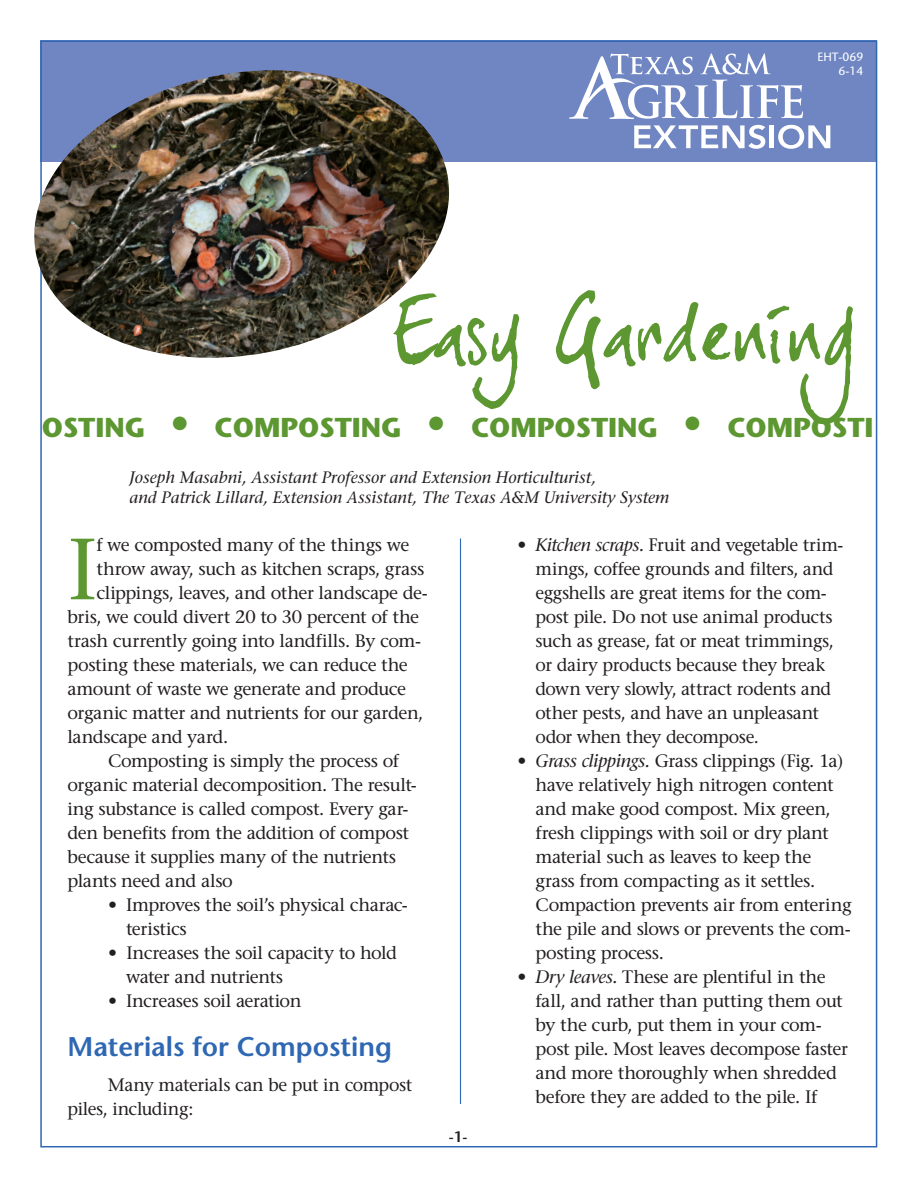
<style>
.page{position:relative;width:918px;height:1188px;background:#fff}
.page>*{position:absolute;margin:0;border:0;box-sizing:border-box;transform-origin:0 0}
.Paragraf_indent{font:86.55px "Stone Serif";color:#5c9731}
.t1{font:81.75px "joe Hand 3";color:#5c9731;scale:1.1 1}
.t2{font:700 27.3px "Stone Sans";color:#5c9731}
.Subhed_paragraphs_sp{font:600 27px "Stone Sans";color:#2e67b2}
.tabs{font:18px/24px "Stone Serif";letter-spacing:-.025em;color:#231f20}
.Paragraf_indent-2{font:18px/24px "Stone Serif";letter-spacing:-.025em;color:#231f20}
.t3{font:italic 16.5px/19.8px "Stone Serif";color:#231f20}
.t4{font:600 15px "Stone Sans";color:#231f20}
.t5{font:12px "Stone Sans";color:#fff}
.s1{font-size:39px}
.s2{font-style:italic}
</style>
<div class="page">
<div style="left:40px;top:40px;width:837px;height:122px;background:#6f86c3"></div>
<hr style="left:460px;top:538px;width:1px;height:566px;background:#2e67b2">
<img style="left:34px;top:70px;width:416px;height:304px">
<svg style="left:569px;top:53px;width:234px;height:66px"></svg>
<svg style="left:634px;top:125px;width:131px;height:24px"></svg>
<hr style="left:770px;top:125px;width:4px;height:23px;background:#fff">
<svg style="left:778px;top:125px;width:52px;height:24px"></svg>
<p class="t5" style="left:818px;top:50px;width:47px">EHT-069</p>
<p class="t5" style="left:839px;top:64px;width:26px">6-14</p>
<p class="t1" style="left:396px;top:283px;width:421px">Easy Gardening</p>
<p class="t2" style="left:42px;top:410px;width:833px">OSTING <span class="s1">•</span> COMPOSTING <span class="s1">•</span> COMPOSTING <span class="s1">•</span> COMPOSTI</p>
<p class="t3" style="left:129px;top:468px;width:541px">Joseph Masabni, Assistant Professor and Extension Horticulturist,<br>and Patrick Lillard, Extension Assistant, The Texas A&amp;M University System</p>
<p class="Paragraf_indent" style="left:68px;top:516px;width:32px">I</p>
<p class="Paragraf_indent-2" style="left:96px;top:533px;width:314px">f we composted many of the things we</p>
<p class="Paragraf_indent-2" style="left:96px;top:557px;width:329px">throw away, such as kitchen scraps, grass</p>
<p class="Paragraf_indent-2" style="left:96px;top:581px;width:333px">clippings, leaves, and other landscape de-</p>
<p class="Paragraf_indent-2" style="left:68px;top:605px;width:353px">bris, we could divert 20 to 30 percent of the</p>
<p class="Paragraf_indent-2" style="left:68px;top:629px;width:355px">trash currently going into landfills. By com-</p>
<p class="Paragraf_indent-2" style="left:68px;top:653px;width:342px">posting these materials, we can reduce the</p>
<p class="Paragraf_indent-2" style="left:68px;top:677px;width:340px">amount of waste we generate and produce</p>
<p class="Paragraf_indent-2" style="left:68px;top:701px;width:357px">organic matter and nutrients for our garden,</p>
<p class="Paragraf_indent-2" style="left:68px;top:725px;width:162px">landscape and yard.</p>
<p class="Paragraf_indent-2" style="left:68px;top:749px;width:351px;text-indent:40px">Composting is simply the process of organic material decomposition. The result&shy;ing substance is called compost. Every gar&shy;den benefits from the addition of compost because it supplies many of the nutrients plants need and also</p>
<p class="tabs" style="left:126px;top:893px;width:283px;text-indent:-18px">• Improves the soil’s physical charac&shy;teristics</p>
<p class="tabs" style="left:126px;top:941px;width:272px;text-indent:-18px">• Increases the soil capacity to hold water and nutrients</p>
<p class="tabs" style="left:108px;top:989px;width:195px">• Increases soil aeration</p>
<p class="Subhed_paragraphs_sp" style="left:68px;top:1030px;width:326px">Materials for Composting</p>
<p class="Paragraf_indent-2" style="left:68px;top:1072px;width:346px;text-indent:40px">Many materials can be put in compost piles, including:</p>
<p class="t4" style="left:449px;top:1127px;width:20px">-1-</p>
<p class="tabs" style="left:536px;top:533px;width:309px;text-indent:-18px">• <span class="s2">Kitchen scraps.</span> Fruit and vegetable trim&shy;mings, coffee grounds and filters, and eggshells are great items for the com&shy;post pile. Do not use animal products such as grease, fat or meat trimmings, or dairy products because they break down very slowly, attract rodents and other pests, and have an unpleasant odor when they decompose.</p>
<p class="tabs" style="left:536px;top:749px;width:318px;text-indent:-18px">• <span class="s2">Grass clippings.</span> Grass clippings (Fig. 1a) have relatively high nitrogen content and make good compost. Mix green, fresh clippings with soil or dry plant material such as leaves to keep the grass from compacting as it settles.<br>Compaction prevents air from entering the pile and slows or prevents the com&shy;posting process.</p>
<p class="tabs" style="left:536px;top:965px;width:314px;text-indent:-18px">• <span class="s2">Dry leaves.</span> These are plentiful in the fall, and rather than putting them out by the curb, put them in your com&shy;post pile. Most leaves decompose faster and more thoroughly when shredded before they are added to the pile. If</p>
</div>
